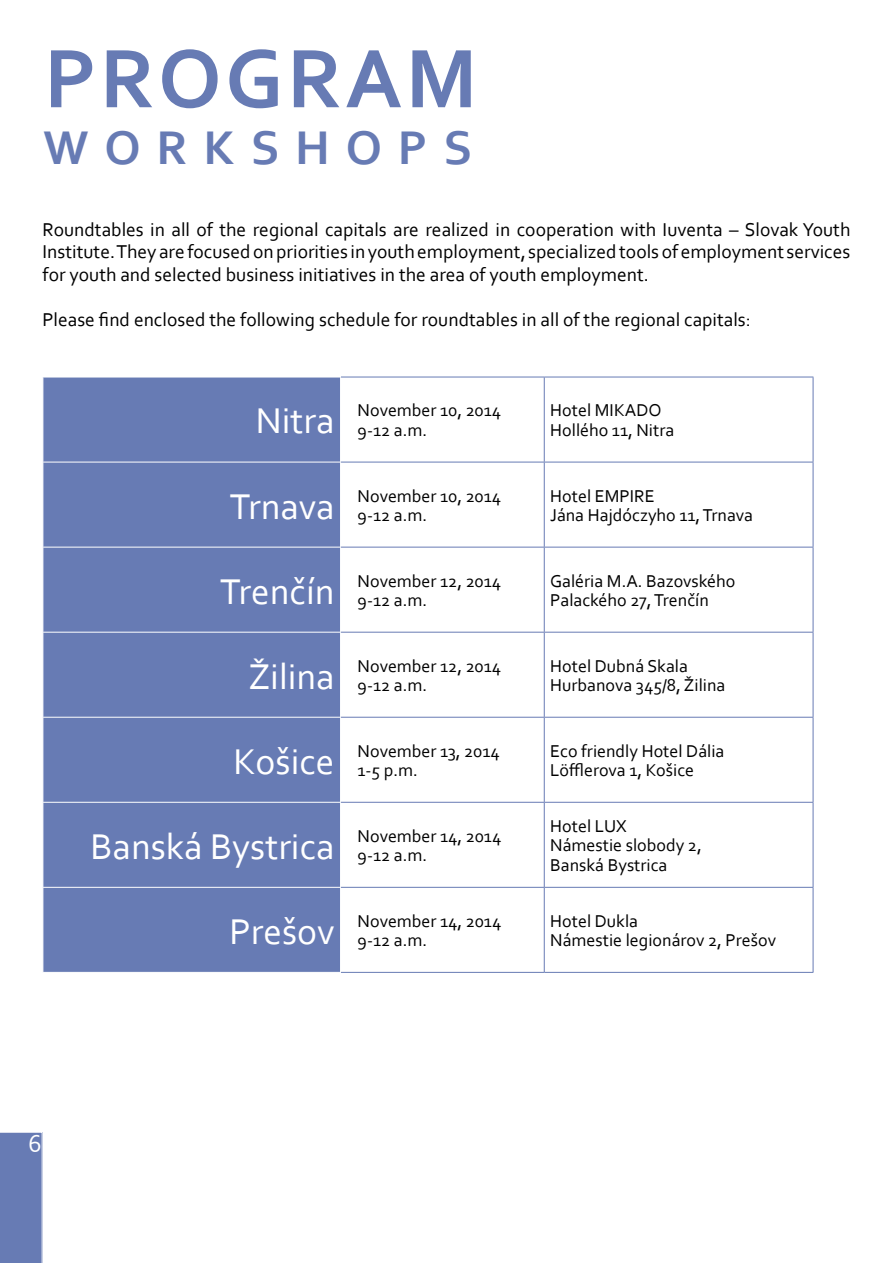
<style>
.page{position:relative;width:893px;height:1263px;background:#fff}
.page>*{position:absolute;margin:0;border:0;box-sizing:border-box;transform-origin:0 0}
.t1{font:700 87px "Corbel";color:#677bb4}
.t2{font:700 49.5px "Corbel";color:#677bb4}
.t3{font:37.5px "Corbel";color:#fff}
.t4{font:25.5px "Corbel";color:#fff}
.t5{font:19.5px/22.5px "Corbel";color:#000;text-align:justify}
.t6{font:18px/19.5px "Corbel";color:#000}
</style>
<div class="page">
<div style="left:44px;top:378px;width:296px;height:594px;background:#677bb4"></div>
<hr style="left:341px;top:377px;width:203px;height:1px;background:#677bb4">
<hr style="left:544px;top:377px;width:269px;height:1px;background:#677bb4">
<hr style="left:544px;top:377px;width:1px;height:85px;background:#677bb4">
<hr style="left:813px;top:377px;width:1px;height:85px;background:#677bb4">
<hr style="left:341px;top:462px;width:203px;height:1px;background:#677bb4">
<hr style="left:544px;top:462px;width:269px;height:1px;background:#677bb4">
<hr style="left:544px;top:462px;width:1px;height:85px;background:#677bb4">
<hr style="left:813px;top:462px;width:1px;height:85px;background:#677bb4">
<hr style="left:341px;top:547px;width:203px;height:1px;background:#677bb4">
<hr style="left:544px;top:547px;width:269px;height:1px;background:#677bb4">
<hr style="left:544px;top:547px;width:1px;height:85px;background:#677bb4">
<hr style="left:813px;top:547px;width:1px;height:85px;background:#677bb4">
<hr style="left:341px;top:632px;width:203px;height:1px;background:#677bb4">
<hr style="left:544px;top:632px;width:269px;height:1px;background:#677bb4">
<hr style="left:544px;top:632px;width:1px;height:85px;background:#677bb4">
<hr style="left:813px;top:632px;width:1px;height:85px;background:#677bb4">
<hr style="left:341px;top:717px;width:203px;height:1px;background:#677bb4">
<hr style="left:544px;top:717px;width:269px;height:1px;background:#677bb4">
<hr style="left:544px;top:718px;width:1px;height:84px;background:#677bb4">
<hr style="left:813px;top:718px;width:1px;height:84px;background:#677bb4">
<hr style="left:341px;top:802px;width:203px;height:1px;background:#677bb4">
<hr style="left:544px;top:802px;width:269px;height:1px;background:#677bb4">
<hr style="left:544px;top:803px;width:1px;height:84px;background:#677bb4">
<hr style="left:813px;top:803px;width:1px;height:84px;background:#677bb4">
<hr style="left:341px;top:887px;width:203px;height:1px;background:#677bb4">
<hr style="left:544px;top:887px;width:269px;height:1px;background:#677bb4">
<hr style="left:544px;top:888px;width:1px;height:84px;background:#677bb4">
<hr style="left:813px;top:888px;width:1px;height:84px;background:#677bb4">
<hr style="left:341px;top:972px;width:203px;height:1px;background:#677bb4">
<hr style="left:544px;top:972px;width:269px;height:1px;background:#677bb4">
<hr style="left:43px;top:462px;width:298px;height:1px;background:#fff">
<hr style="left:43px;top:547px;width:298px;height:1px;background:#fff">
<hr style="left:43px;top:632px;width:298px;height:1px;background:#fff">
<hr style="left:43px;top:717px;width:298px;height:1px;background:#fff">
<hr style="left:43px;top:802px;width:298px;height:1px;background:#fff">
<hr style="left:43px;top:887px;width:298px;height:1px;background:#fff">
<div style="left:0;top:1132px;width:43px;height:131px;background:#677bb4"></div>
<h1 class="t1" style="left:44px;top:24px;width:435px">PROGRAM</h1>
<h2 class="t2" style="left:43px;top:117px;width:156px">WORKSH</h2>
<h2 class="t2" style="left:346px;top:117px;width:88px">O PS</h2>
<p class="t5" style="left:43px;top:217px;width:809px">Roundtables in all of the regional capitals are realized in cooperation with Iuventa – Slovak Youth Institute. They are focused on priorities in youth employment, specialized tools of employment services for youth and selected business initiatives in the area of youth employment.</p>
<p class="t5" style="left:43px;top:307px;width:710px">Please find enclosed the following schedule for roundtables in all of the regional capitals:</p>
<h3 class="t3" style="left:256px;top:398px;width:80px">N itra</h3>
<p class="t6" style="left:358px;top:400px;width:145px">N ovember 10, 2014<br>9-12 a.m.</p>
<p class="t6" style="left:550px;top:400px;width:125px">Hotel M IKADO<br>Hollého 11, N itra</p>
<h3 class="t3" style="left:230px;top:483px;width:106px">Trnava</h3>
<p class="t6" style="left:358px;top:485px;width:145px">N ovember 10, 2014<br>9-12 a.m.</p>
<p class="t6" style="left:550px;top:485px;width:204px">Hotel EMPIRE<br>Jána Hajdóczyho 11, Trnava</p>
<h3 class="t3" style="left:220px;top:568px;width:116px">Trenčín</h3>
<p class="t6" style="left:358px;top:570px;width:145px">N ovember 12, 2014<br>9-12 a.m.</p>
<p class="t6" style="left:550px;top:570px;width:187px">Galéria M.A. Bazovského<br>Palackého 27, Trenčín</p>
<h3 class="t3" style="left:248px;top:653px;width:88px">Žilina</h3>
<p class="t6" style="left:358px;top:655px;width:145px">N ovember 12, 2014<br>9-12 a.m.</p>
<p class="t6" style="left:550px;top:655px;width:177px">Hotel Dubná Skala<br>Hurbanova 345/8, Žilina</p>
<h3 class="t3" style="left:234px;top:738px;width:102px">Košice</h3>
<p class="t6" style="left:358px;top:740px;width:144px">N ovember 13, 2014<br>1-5 p.m.</p>
<p class="t6" style="left:550px;top:740px;width:176px">Eco friendly Hotel Dália<br>Löfflerova 1, Košice</p>
<h3 class="t3" style="left:90px;top:823px;width:246px">Banská Bystrica</h3>
<p class="t6" style="left:358px;top:825px;width:145px">N ovember 14, 2014<br>9-12 a.m.</p>
<p class="t6" style="left:550px;top:816px;width:153px">Hotel LUX<br>Námestie slobody 2,<br>Banská Bystrica</p>
<h3 class="t4" style="left:28px;top:1127px;width:15px">6</h3>
<h3 class="t3" style="left:229px;top:908px;width:107px">Prešov</h3>
<p class="t6" style="left:358px;top:911px;width:145px">N ovember 14, 2014<br>9-12 a.m.</p>
<p class="t6" style="left:550px;top:911px;width:227px">Hotel Dukla<br>Námestie legionárov 2, Prešov</p>
</div>
